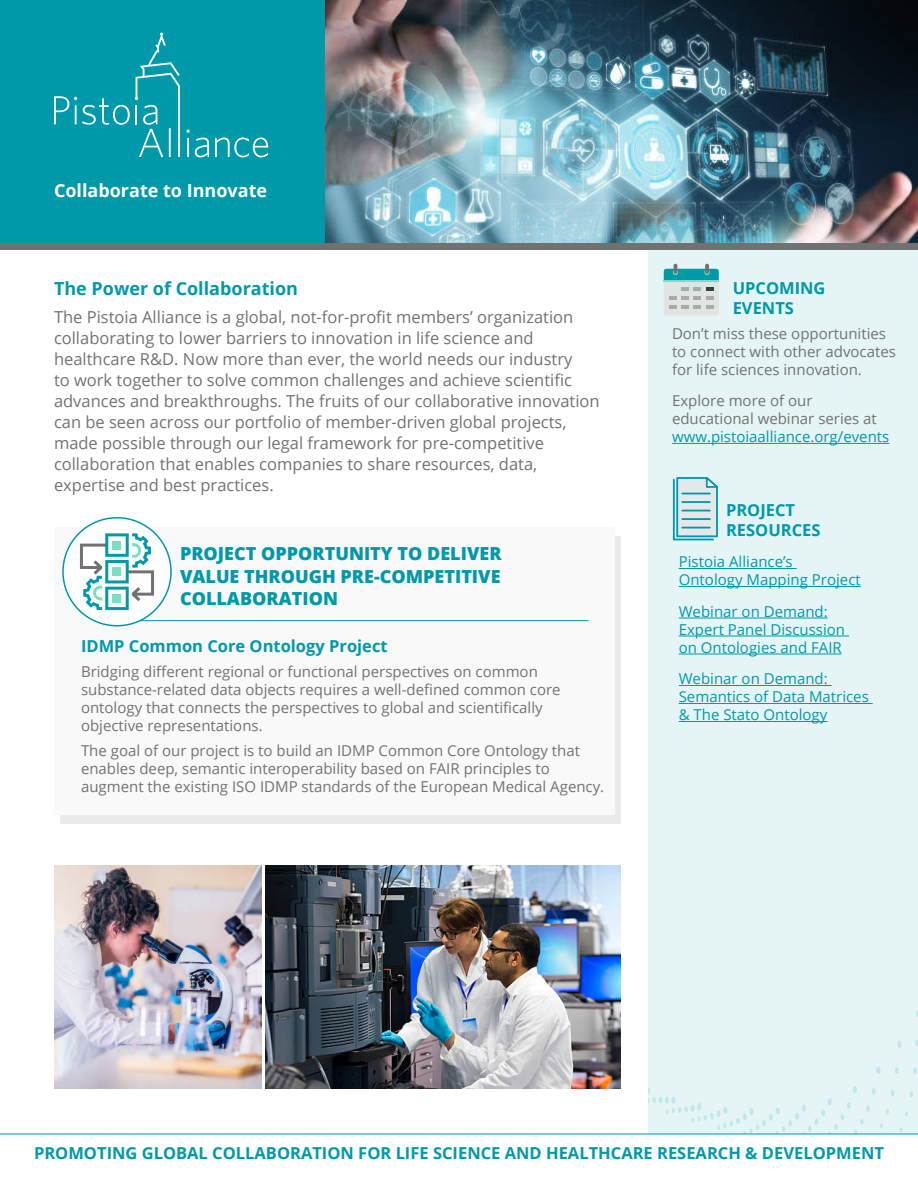
<style>
.page{position:relative;width:918px;height:1188px;background:#fff}
.page>*{position:absolute;margin:0;border:0;box-sizing:border-box;transform-origin:0 0}
.t1{font:800 18px/22.5px "Open Sans";color:#0099a9;text-align:justify}
.t2{font:700 18px "Open Sans";color:#0099a9}
.t3{font:700 18px "Open Sans";color:#fff}
.t4{font:16.5px/21px "Open Sans";color:#707271}
.t5{font:700 16.5px/19.8px "Open Sans";color:#0099a9}
.t6{font:15px/18px "Open Sans";color:#707271}
.t7{font:15px/18px "Open Sans";color:#0099a9}
.s1{color:#0099a9}
</style>
<div class="page">
<div style="left:60px;top:536px;width:560px;height:288px;background:#eaeaea"></div>
<div style="left:54px;top:527px;width:561px;height:288px;background:#f9f9f9"></div>
<img style="left:325px;top:0;width:593px;height:243px">
<div style="left:648px;top:246px;width:270px;height:888px;background:#e5f5f6"></div>
<hr style="left:672px;top:443px;width:217px;height:1px;background:#0099a9">
<hr style="left:679px;top:568px;width:118px;height:1px;background:#0099a9">
<hr style="left:679px;top:586px;width:182px;height:1px;background:#0099a9">
<hr style="left:679px;top:618px;width:149px;height:1px;background:#0099a9">
<hr style="left:679px;top:636px;width:170px;height:1px;background:#0099a9">
<hr style="left:679px;top:654px;width:163px;height:1px;background:#0099a9">
<hr style="left:679px;top:685px;width:153px;height:1px;background:#0099a9">
<hr style="left:679px;top:703px;width:194px;height:1px;background:#0099a9">
<hr style="left:679px;top:721px;width:148px;height:1px;background:#0099a9">
<div style="left:0;top:0;width:325px;height:243px;background:#0099a9"></div>
<div style="left:0;top:243px;width:918px;height:7px;background:#707271"></div>
<svg style="left:664px;top:264px;width:55px;height:52px;background:#a7ccce"></svg>
<svg style="left:705px;top:264px;width:4px;height:10px"></svg>
<svg style="left:649px;top:1010px;width:269px;height:105px"></svg>
<hr style="left:0;top:1134px;width:918px;height:1px;background:#0099a9">
<svg style="left:186px;top:129px;width:23px;height:28px"></svg>
<svg style="left:215px;top:138px;width:53px;height:19px"></svg>
<svg style="left:54px;top:33px;width:126px;height:124px"></svg>
<hr style="left:119px;top:620px;width:470px;height:1px;background:#0099a9">
<div style="left:63px;top:518px;width:108px;height:108px;background:#fff;border-radius:50%"></div>
<div style="left:62px;top:517px;width:110px;height:109px;border:2px solid #0099a9;border-radius:50%"></div>
<svg style="left:80px;top:533px;width:74px;height:77px"></svg>
<div style="left:113px;top:541px;width:8px;height:8px;background:#78dfc2"></div>
<div style="left:113px;top:568px;width:8px;height:8px;background:#78dfc2"></div>
<div style="left:113px;top:594px;width:8px;height:9px;background:#78dfc2"></div>
<svg style="left:672px;top:477px;width:46px;height:64px"></svg>
<hr style="left:682px;top:518px;width:28px;height:2px;background:#0099a9">
<hr style="left:682px;top:527px;width:28px;height:2px;background:#0099a9">
<img style="left:266px;top:866px;width:354px;height:222px">
<img style="left:54px;top:866px;width:207px;height:222px">
<p class="t3" style="left:54px;top:178px;width:215px">Collaborate to Innovate</p>
<p class="t2" style="left:54px;top:276px;width:246px">The Power of Collaboration</p>
<p class="t4" style="left:54px;top:306px;width:547px">The Pistoia Alliance is a global, not-for-profit members’ organization collaborating to lower barriers to innovation in life science and healthcare R&amp;D. Now more than ever, the world needs our industry<br>to work together to solve common challenges and achieve scientific advances and breakthroughs. The fruits of our collaborative innovation can be seen across our portfolio of member-driven global projects, made possible through our legal framework for pre-competitive collaboration that enables companies to share resources, data, expertise and best practices.</p>
<p class="t1" style="left:180px;top:542px;width:323px">PROJECT OPPORTUNITY TO DELIVER VALUE THROUGH PRE-COMPETITIVE COLLABORATION</p>
<p class="t5" style="left:81px;top:636px;width:308px">IDMP Common Core Ontology Project</p>
<p class="t6" style="left:81px;top:662px;width:481px">Bridging different regional or functional perspectives on common substance-related data objects requires a well-defined common core ontology that connects the perspectives to global and scientifically objective representations.</p>
<p class="t6" style="left:81px;top:741px;width:525px">The goal of our project is to build an IDMP Common Core Ontology that enables deep, semantic interoperability based on FAIR principles to augment the existing ISO IDMP standards of the European Medical Agency.</p>
<p class="t5" style="left:733px;top:278px;width:94px">UPCOMING<br>EVENTS</p>
<p class="t6" style="left:672px;top:324px;width:225px">Don’t miss these opportunities to connect with other advocates for life sciences innovation.</p>
<p class="t6" style="left:672px;top:391px;width:219px">Explore more of our educational webinar series at <span class="s1">www.pistoiaalliance.org/events</span></p>
<p class="t5" style="left:726px;top:500px;width:96px">PROJECT<br>RESOURCES</p>
<p class="t7" style="left:679px;top:553px;width:184px">Pistoia Alliance’s<br>Ontology Mapping Project</p>
<p class="t7" style="left:679px;top:602px;width:168px">Webinar on Demand:<br>Expert Panel Discussion on Ontologies and FAIR</p>
<p class="t7" style="left:679px;top:670px;width:192px">Webinar on Demand:<br>Semantics of Data Matrices &amp; The Stato Ontology</p>
<p class="t5" style="left:34px;top:1143px;width:851px">PROMOTING GLOBAL COLLABORATION FOR LIFE SCIENCE AND HEALTHCARE RESEARCH &amp; DEVELOPMENT</p>
</div>
